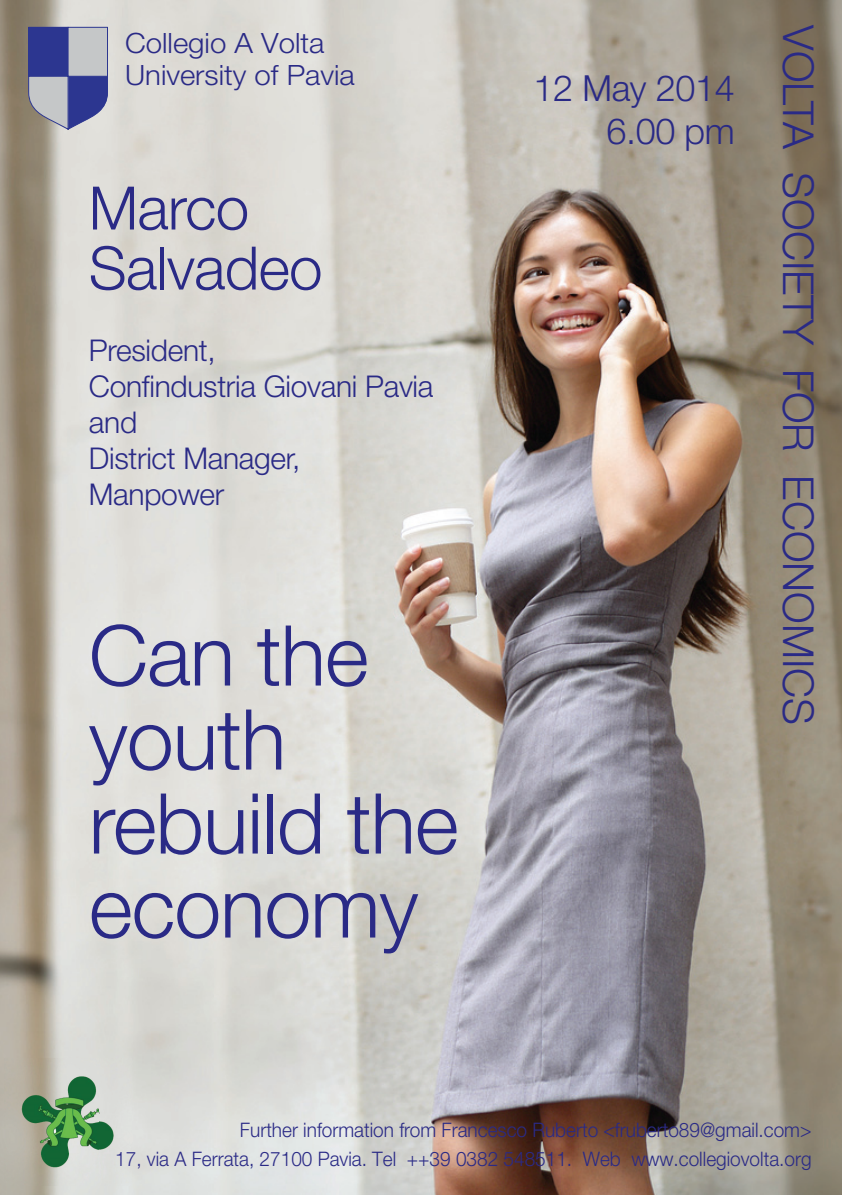
<style>
.page{position:relative;width:842px;height:1195px;background:#fff}
.page>*{position:absolute;margin:0;border:0;box-sizing:border-box;transform-origin:0 0}
.t1{font:300 84px/84px "Helvetica Neue";letter-spacing:-.01em;color:#2a2a86}
.t2{font:300 60px/60px "Helvetica Neue";letter-spacing:-.01em;color:#2a2a86}
.t3{font:300 42.6px "Helvetica Neue";color:#2a2a86}
.t4{font:300 36px/42px "Helvetica Neue";letter-spacing:-.01em;color:#2a2a86;text-align:right}
.t5{font:300 30px/36px "Helvetica Neue";letter-spacing:-.01em;color:#2a2a86}
.t6{font:300 28px/32px "Helvetica Neue";color:#2a2a86;scale:1.05 1}
.t7{font:300 20px "Helvetica Neue";color:#2a2a86;scale:.95 1}
</style>
<div class="page">
<img style="left:0;top:0;width:842px;height:1195px">
<svg style="left:28px;top:27px;width:80px;height:103px;background:#7c81aa"></svg>
<img style="left:4px;top:1058px;width:128px;height:128px">
<h3 class="t6" style="left:125px;top:30px;width:220px">Collegio A Volta<br>University of Pavia</h3>
<h2 class="t2" style="left:89px;top:184px;width:235px">Marco<br>Salvadeo</h2>
<h3 class="t5" style="left:89px;top:335px;width:346px">President,<br>Confindustria Giovani Pavia and<br>District Manager,<br>Manpower</h3>
<h1 class="t1" style="left:89px;top:622px;width:371px">Can the youth rebuild the economy</h1>
<h3 class="t4" style="left:534px;top:71px;width:203px">12 May 2014<br>6.00 pm</h3>
<h3 class="t3" style="left:814px;top:25px;width:701px;rotate:90deg">VOLTA SOCIETY FOR ECONOMICS</h3>
<p class="t7" style="left:240px;top:1122px;width:603px">Further information from Francesco Ruberto &lt;fruberto89@gmail.com&gt;</p>
<p class="t7" style="left:115px;top:1152px;width:734px">17, via A Ferrata, 27100 Pavia. Tel ++39 0382 548511. Web www.collegiovolta.org</p>
</div>
